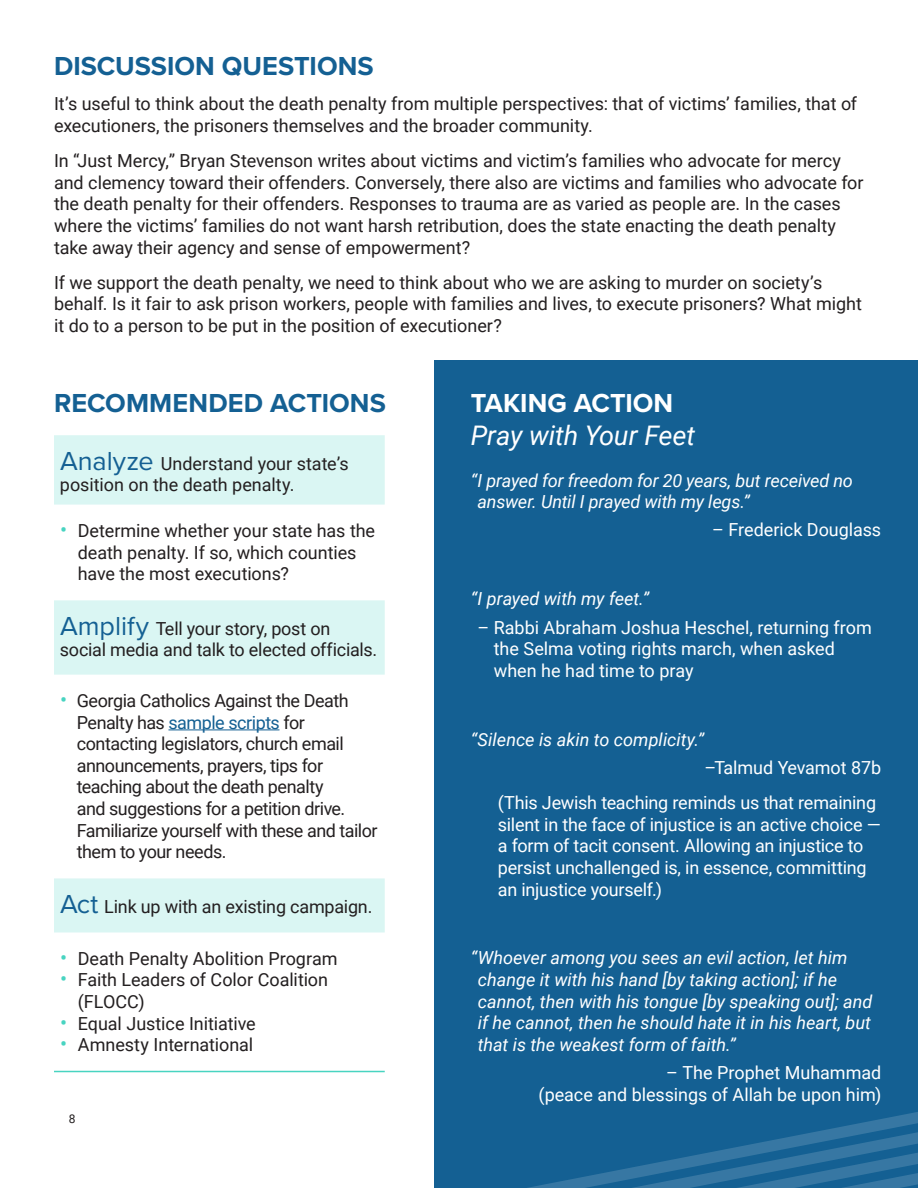
<style>
.page{position:relative;width:918px;height:1188px;background:#fff}
.page>*{position:absolute;margin:0;border:0;box-sizing:border-box;transform-origin:0 0}
.t1{font:700 27px "Proxima Nova";color:#146093}
.t2{font:italic 27px "Roboto";letter-spacing:-.005em;color:#fff}
.t3{font:700 27px "Proxima Nova";color:#fff}
.t4{font:18px/21.6px "Roboto";letter-spacing:-.005em;color:#231f20}
.t5{font:18px/21.6px "Roboto";letter-spacing:-.005em;color:#fff}
.t6{font:italic 18px/21.6px "Roboto";letter-spacing:-.005em;color:#fff}
.t7{font:18px/21.6px "Roboto";letter-spacing:-.025em;color:#231f20}
.t8{font:12px "Roboto";color:#231f20}
.s1{font-family:"Proxima Nova";font-size:27px;color:#146093}
.s2{font-size:21px;color:#48d4c1}
.s3{color:#146093}
</style>
<div class="page">
<div style="left:434px;top:361px;width:484px;height:827px;background:#146093"></div>
<svg style="left:528px;top:1113px;width:390px;height:75px"></svg>
<svg style="left:54px;top:435px;width:331px;height:497px"></svg>
<hr style="left:54px;top:1071px;width:331px;height:1px;background:#48d4c1">
<div style="left:60px;top:442px;width:319px;height:59px;background:#daf6f3"></div>
<div style="left:60px;top:607px;width:319px;height:59px;background:#daf6f3"></div>
<hr style="left:168px;top:729px;width:111px;height:1px;background:#146093">
<div style="left:60px;top:885px;width:319px;height:39px;background:#daf6f3"></div>
<h1 class="t1" style="left:54px;top:46px;width:321px">DISCUSSION QUESTIONS</h1>
<p class="t4" style="left:54px;top:93px;width:805px">It’s useful to think about the death penalty from multiple perspectives: that of victims’ families, that of executioners, the prisoners themselves and the broader community.</p>
<p class="t4" style="left:54px;top:149px;width:811px">In “Just Mercy,” Bryan Stevenson writes about victims and victim’s families who advocate for mercy and clemency toward their offenders. Conversely, there also are victims and families who advocate for the death penalty for their offenders. Responses to trauma are as varied as people are. In the cases where the victims’ families do not want harsh retribution, does the state enacting the death penalty take away their agency and sense of empowerment?</p>
<p class="t4" style="left:54px;top:271px;width:810px">If we support the death penalty, we need to think about who we are asking to murder on society’s behalf. Is it fair to ask prison workers, people with families and lives, to execute prisoners? What might it do to a person to be put in the position of executioner?</p>
<h1 class="t1" style="left:54px;top:383px;width:333px">RECOMMENDED ACTIONS</h1>
<p class="t4" style="left:60px;top:453px;width:290px;line-height:21px"><span class="s1">Analyze</span> Understand your state’s position on the death penalty.</p>
<p class="t4" style="left:78px;top:519px;width:299px;text-indent:-18px"><span class="s2">•</span> Determine whether your state has the death penalty. If so, which counties have the most executions?</p>
<p class="t4" style="left:60px;top:618px;width:319px;line-height:21px"><span class="s1">Amplify</span> Tell your story, post on social media and talk to elected officials.</p>
<p class="t7" style="left:77px;top:689px;width:302px;text-indent:-17px"><span class="s2">•</span> Georgia Catholics Against the Death Penalty has <span class="s3">sample scripts</span> for contacting legislators, church email announcements, prayers, tips for teaching about the death penalty<br>and suggestions for a petition drive.<br>Familiarize yourself with these and tailor them to your needs.</p>
<p class="t4" style="left:60px;top:895px;width:314px"><span class="s1">Act</span> Link up with an existing campaign.</p>
<p class="t4" style="left:60px;top:947px;width:279px"><span class="s2">•</span> Death Penalty Abolition Program</p>
<p class="t4" style="left:78px;top:969px;width:252px;text-indent:-18px"><span class="s2">•</span> Faith Leaders of Color Coalition (FLOCC)</p>
<p class="t4" style="left:60px;top:1012px;width:197px"><span class="s2">•</span> Equal Justice Initiative</p>
<p class="t4" style="left:60px;top:1033px;width:195px"><span class="s2">•</span> Amnesty International</p>
<p class="t8" style="left:69px;top:1111px;width:8px">8</p>
<h1 class="t3" style="left:471px;top:383px;width:204px">TAKING ACTION</h1>
<h1 class="t2" style="left:471px;top:416px;width:226px">Pray with Your Feet</h1>
<p class="t6" style="left:478px;top:469px;width:377px;text-indent:-7px">“I prayed for freedom for 20 years, but received no answer. Until I prayed with my legs.”</p>
<p class="t5" style="left:712px;top:519px;width:170px">– Frederick Douglass</p>
<p class="t6" style="left:471px;top:587px;width:180px">“I prayed with my feet.”</p>
<p class="t5" style="left:494px;top:616px;width:379px;text-indent:-16px">– Rabbi Abraham Joshua Heschel, returning from the Selma voting rights march, when asked when he had time to pray</p>
<p class="t6" style="left:471px;top:728px;width:235px">“Silence is akin to complicity.”</p>
<p class="t5" style="left:498px;top:749px;width:385px;line-height:35.1px;text-align:right">–Talmud Yevamot 87b<br>(This Jewish teaching reminds us that remaining</p>
<p class="t5" style="left:498px;top:813px;width:384px">silent in the face of injustice is an active choice — a form of tacit consent. Allowing an injustice to persist unchallenged is, in essence, committing an injustice yourself.)</p>
<p class="t6" style="left:478px;top:947px;width:396px;text-indent:-7px">“Whoever among you sees an evil action, let him change it with his hand [by taking action]; if he cannot, then with his tongue [by speaking out]; and if he cannot, then he should hate it in his heart, but that is the weakest form of faith.”</p>
<p class="t5" style="left:538px;top:1061px;width:344px;text-align:right">– The Prophet Muhammad<br>(peace and blessings of Allah be upon him)</p>
</div>
